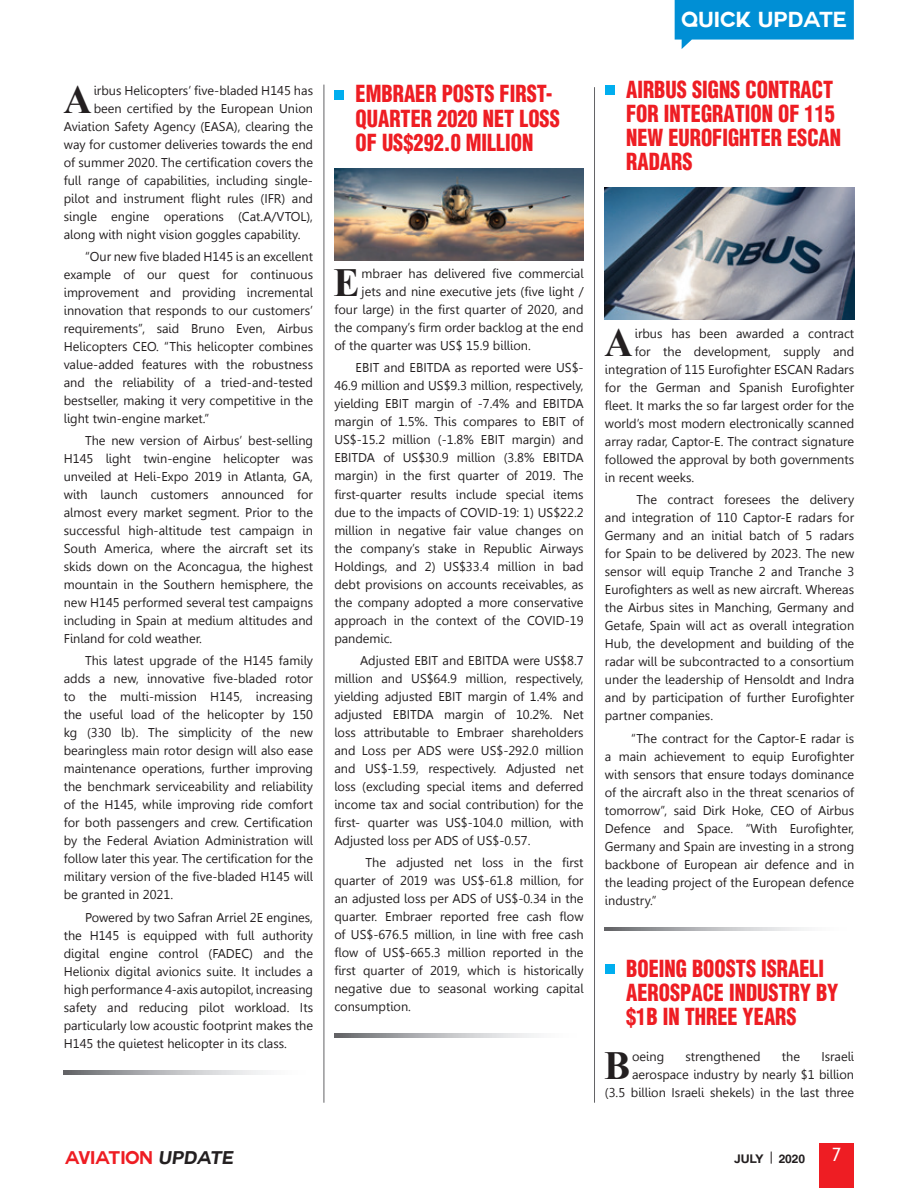
<style>
.page{position:relative;width:918px;height:1188px;background:#fff}
.page>*{position:absolute;margin:0;border:0;box-sizing:border-box;transform-origin:0 0}
.t1{font:700 39.9px "Times New Roman";color:#231f20}
.t2{font:900 condensed 22.5px/24px "Context Black Condensed S Si";color:#ee1d23;scale:.9 1}
.t3{font:700 21.3px "Couture";color:#fff}
.t4{font:700 18px "Couture";color:#ee1d23}
.t5{font:300 18px "Reducto Light S Si";color:#fff}
.t6{font:12.75px/18px "Gisha";color:#231f20;text-align:justify}
.t7{font:700 12px "Couture";color:#231f20}
.s1{font-style:italic;color:#231f20}
</style>
<div class="page">
<svg style="left:64px;top:1070px;width:202px;height:4px"></svg>
<div style="left:334px;top:90px;width:10px;height:9px;background:#00aeef"></div>
<img style="left:334px;top:168px;width:250px;height:92px">
<svg style="left:334px;top:1034px;width:203px;height:3px"></svg>
<div style="left:605px;top:85px;width:9px;height:9px;background:#00aeef"></div>
<img style="left:605px;top:187px;width:249px;height:133px">
<svg style="left:605px;top:927px;width:202px;height:4px"></svg>
<div style="left:605px;top:965px;width:9px;height:9px;background:#00aeef"></div>
<hr style="left:324px;top:85px;width:1px;height:1018px;background:#636366">
<hr style="left:594px;top:87px;width:1px;height:1016px;background:#636366">
<svg style="left:675px;top:0;width:179px;height:49px"></svg>
<div style="left:819px;top:1144px;width:35px;height:44px;background:#ee1d23"></div>
<svg style="left:771px;top:1152px;width:1px;height:12px"></svg>
<h1 class="t1" style="left:63px;top:72px;width:30px">A</h1>
<p class="t6" style="left:94px;top:81px;width:221px">irbus Helicopters’ five-bladed H145 has</p>
<p class="t6" style="left:94px;top:99px;width:221px">been certified by the European Union</p>
<p class="t6" style="left:64px;top:117px;width:251px">Aviation Safety Agency (EASA), clearing the</p>
<p class="t6" style="left:64px;top:135px;width:251px">way for customer deliveries towards the end</p>
<p class="t6" style="left:64px;top:153px;width:251px">of summer 2020. The certification covers the</p>
<p class="t6" style="left:64px;top:171px;width:251px">full range of capabilities, including single-</p>
<p class="t6" style="left:64px;top:189px;width:251px">pilot and instrument flight rules (IFR) and</p>
<p class="t6" style="left:64px;top:207px;width:251px">single engine operations (Cat.A/VTOL),</p>
<p class="t6" style="left:64px;top:225px;width:238px">along with night vision goggles capability.</p>
<p class="t6" style="left:64px;top:247px;width:251px;text-indent:21px">“Our new five bladed H145 is an excellent example of our quest for continuous improvement and providing incremental innovation that responds to our customers’ requirements”, said Bruno Even, Airbus Helicopters CEO. “This helicopter combines value-added features with the robustness and the reliability of a tried-and-tested bestseller, making it very competitive in the light twin-engine market.”</p>
<p class="t6" style="left:64px;top:432px;width:251px;text-indent:21px">The new version of Airbus’ best-selling H145 light twin-engine helicopter was unveiled at Heli-Expo 2019 in Atlanta, GA, with launch customers announced for almost every market segment. Prior to the successful high-altitude test campaign in South America, where the aircraft set its skids down on the Aconcagua, the highest mountain in the Southern hemisphere, the new H145 performed several test campaigns including in Spain at medium altitudes and Finland for cold weather.</p>
<p class="t6" style="left:64px;top:652px;width:251px;text-indent:21px">This latest upgrade of the H145 family adds a new, innovative five-bladed rotor to the multi-mission H145, increasing the useful load of the helicopter by 150 kg (330 lb). The simplicity of the new bearingless main rotor design will also ease maintenance operations, further improving the benchmark serviceability and reliability of the H145, while improving ride comfort for both passengers and crew. Certification by the Federal Aviation Administration will follow later this year. The certification for the military version of the five-bladed H145 will be granted in 2021.</p>
<p class="t6" style="left:64px;top:908px;width:251px;text-indent:21px">Powered by two Safran Arriel 2E engines, the H145 is equipped with full authority digital engine control (FADEC) and the Helionix digital avionics suite. It includes a high performance 4-axis autopilot, increasing safety and reducing pilot workload. Its particularly low acoustic footprint makes the H145 the quietest helicopter in its class.</p>
<h2 class="t2" style="left:356px;top:82px;width:228px">EMBRAER POSTS FIRST-<br>QUARTER 2020 NET LOSS<br>OF US$292.0 MILLION</h2>
<h3 class="t3" style="left:682px;top:9px;width:167px">QUICK UPDATE</h3>
<h2 class="t2" style="left:626px;top:77px;width:240px">AIRBUS SIGNS CONTRACT<br>FOR INTEGRATION OF 115<br>NEW EUROFIGHTER ESCAN<br>RADARS</h2>
<h1 class="t1" style="left:334px;top:255px;width:28px">E</h1>
<p class="t6" style="left:362px;top:265px;width:224px">mbraer has delivered five commercial</p>
<p class="t6" style="left:362px;top:283px;width:224px">jets and nine executive jets (five light /</p>
<p class="t6" style="left:334px;top:301px;width:251px">four large) in the first quarter of 2020, and</p>
<p class="t6" style="left:334px;top:319px;width:251px">the company’s firm order backlog at the end</p>
<p class="t6" style="left:334px;top:337px;width:198px">of the quarter was US$ 15.9 billion.</p>
<p class="t6" style="left:334px;top:359px;width:251px;text-indent:21px">EBIT and EBITDA as reported were US$- 46.9 million and US$9.3 million, respectively, yielding EBIT margin of -7.4% and EBITDA margin of 1.5%. This compares to EBIT of US$-15.2 million (-1.8% EBIT margin) and EBITDA of US$30.9 million (3.8% EBITDA margin) in the first quarter of 2019. The first-quarter results include special items due to the impacts of COVID-19: 1) US$22.2 million in negative fair value changes on the company’s stake in Republic Airways Holdings, and 2) US$33.4 million in bad debt provisions on accounts receivables, as the company adopted a more conservative approach in the context of the COVID-19 pandemic.</p>
<p class="t6" style="left:334px;top:651px;width:251px;text-indent:26px">Adjusted EBIT and EBITDA were US$8.7 million and US$64.9 million, respectively, yielding adjusted EBIT margin of 1.4% and adjusted EBITDA margin of 10.2%. Net loss attributable to Embraer shareholders and Loss per ADS were US$-292.0 million and US$-1.59, respectively. Adjusted net loss (excluding special items and deferred income tax and social contribution) for the first- quarter was US$-104.0 million, with Adjusted loss per ADS of US$-0.57.</p>
<p class="t6" style="left:334px;top:854px;width:251px;text-indent:31px">The adjusted net loss in the first quarter of 2019 was US$-61.8 million, for an adjusted loss per ADS of US$-0.34 in the quarter. Embraer reported free cash flow of US$-676.5 million, in line with free cash flow of US$-665.3 million reported in the first quarter of 2019, which is historically negative due to seasonal working capital consumption.</p>
<h1 class="t1" style="left:605px;top:315px;width:30px">A</h1>
<p class="t6" style="left:635px;top:325px;width:221px">irbus has been awarded a contract</p>
<p class="t6" style="left:635px;top:343px;width:221px">for the development, supply and</p>
<p class="t6" style="left:605px;top:361px;width:251px">integration of 115 Eurofighter ESCAN Radars</p>
<p class="t6" style="left:605px;top:379px;width:251px">for the German and Spanish Eurofighter</p>
<p class="t6" style="left:605px;top:397px;width:251px">fleet. It marks the so far largest order for the</p>
<p class="t6" style="left:605px;top:415px;width:251px">world’s most modern electronically scanned</p>
<p class="t6" style="left:605px;top:433px;width:251px">array radar, Captor-E. The contract signature</p>
<p class="t6" style="left:605px;top:451px;width:251px">followed the approval by both governments</p>
<p class="t6" style="left:605px;top:469px;width:91px">in recent weeks.</p>
<p class="t6" style="left:605px;top:491px;width:251px;text-indent:32px">The contract foresees the delivery and integration of 110 Captor-E radars for Germany and an initial batch of 5 radars for Spain to be delivered by 2023. The new sensor will equip Tranche 2 and Tranche 3<br>Eurofighters as well as new aircraft. Whereas the Airbus sites in Manching, Germany and Getafe, Spain will act as overall integration Hub, the development and building of the radar will be subcontracted to a consortium under the leadership of Hensoldt and Indra and by participation of further Eurofighter partner companies.</p>
<p class="t6" style="left:605px;top:729px;width:251px;text-indent:26px">“The contract for the Captor-E radar is a main achievement to equip Eurofighter with sensors that ensure todays dominance of the aircraft also in the threat scenarios of tomorrow”, said Dirk Hoke, CEO of Airbus Defence and Space. “With Eurofighter, Germany and Spain are investing in a strong backbone of European air defence and in the leading project of the European defence industry.”</p>
<h2 class="t2" style="left:626px;top:957px;width:238px">BOEING BOOSTS ISRAELI<br>AEROSPACE INDUSTRY BY $1B IN THREE YEARS</h2>
<h1 class="t1" style="left:604px;top:1038px;width:28px">B</h1>
<p class="t6" style="left:632px;top:1048px;width:34px">oeing</p>
<p class="t6" style="left:686px;top:1048px;width:76px">strengthened</p>
<p class="t6" style="left:782px;top:1048px;width:20px">the</p>
<p class="t6" style="left:605px;top:1048px;width:251px;text-align:right">Israeli<br>aerospace industry by nearly $1 billion<br>(3.5 billion Israeli shekels) in the last three</p>
<h3 class="t4" style="left:65px;top:1149px;width:170px">AVIATION <span class="s1">UPDATE</span></h3>
<p class="t7" style="left:734px;top:1153px;width:31px">juLY</p>
<p class="t7" style="left:779px;top:1153px;width:28px">2020</p>
<h3 class="t5" style="left:832px;top:1143px;width:11px">7</h3>
</div>
